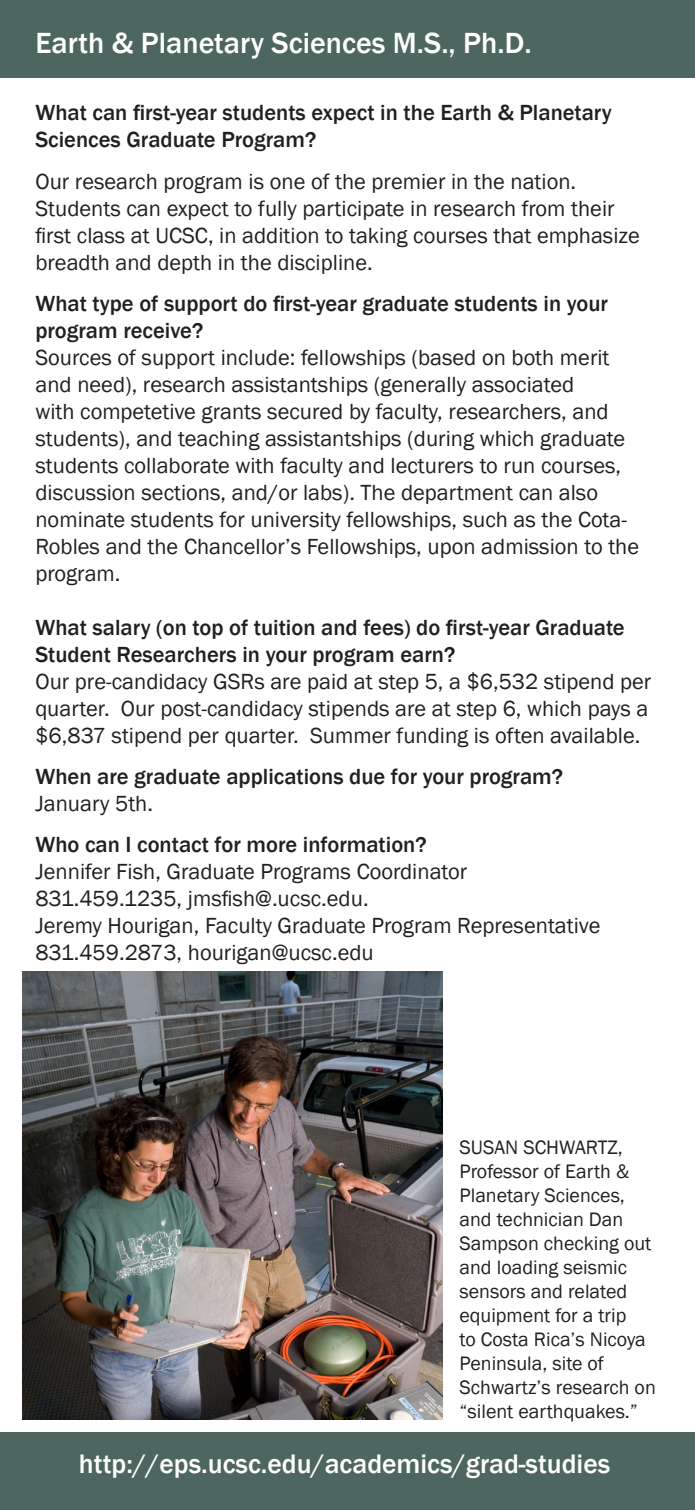
<style>
.page{position:relative;width:695px;height:1510px;background:#fff}
.page>*{position:absolute;margin:0;border:0;box-sizing:border-box;transform-origin:0 0}
.t1{font:500 30px "Franklin Gothic";color:#fff}
.t2{font:500 27.5px "Franklin Gothic";color:#fff}
.t3{font:22.5px/27px "Franklin Gothic";color:#231f20}
.t4{font:500 22.5px/27px "Franklin Gothic";color:#231f20}
.t5{font:20px/24px "Franklin Gothic";color:#231f20}
</style>
<div class="page">
<div style="left:0;top:0;width:694px;height:78px;background:#4d6660"></div>
<div style="left:0;top:1431px;width:694px;height:78px;background:#4d6660"></div>
<img style="left:22px;top:972px;width:420px;height:447px">
<p class="t1" style="left:35px;top:24px;width:497px">Earth &amp; Planetary Sciences M.S., Ph.D.</p>
<p class="t4" style="left:35px;top:100px;width:578px">What can first-year students expect in the Earth &amp; Planetary<br>Sciences Graduate Program?</p>
<p class="t3" style="left:35px;top:168px;width:605px">Our research program is one of the premier in the nation.<br>Students can expect to fully participate in research from their first class at UCSC, in addition to taking courses that emphasize breadth and depth in the discipline.</p>
<p class="t4" style="left:35px;top:290px;width:574px">What type of support do first-year graduate students in your program receive?</p>
<p class="t3" style="left:35px;top:344px;width:605px">Sources of support include: fellowships (based on both merit and need), research assistantships (generally associated<br>with competetive grants secured by faculty, researchers, and students), and teaching assistantships (during which graduate students collaborate with faculty and lecturers to run courses, discussion sections, and/or labs). The department can also nominate students for university fellowships, such as the Cota-Robles and the Chancellor’s Fellowships, upon admission to the program.</p>
<p class="t4" style="left:35px;top:614px;width:590px">What salary (on top of tuition and fees) do first-year Graduate<br>Student Researchers in your program earn?</p>
<p class="t3" style="left:35px;top:668px;width:617px">Our pre-candidacy GSRs are paid at step 5, a $6,532 stipend per quarter. Our post-candidacy stipends are at step 6, which pays a $6,837 stipend per quarter. Summer funding is often available.</p>
<p class="t4" style="left:35px;top:763px;width:529px">When are graduate applications due for your program?</p>
<p class="t3" style="left:35px;top:790px;width:119px">January 5th.</p>
<p class="t4" style="left:35px;top:831px;width:393px">Who can I contact for more information?</p>
<p class="t3" style="left:35px;top:858px;width:433px">Jennifer Fish, Graduate Programs Coordinator</p>
<p class="t3" style="left:35px;top:885px;width:334px">831.459.1235, jmsfish@.ucsc.edu.</p>
<p class="t3" style="left:35px;top:912px;width:566px">Jeremy Hourigan, Faculty Graduate Program Representative</p>
<p class="t3" style="left:35px;top:939px;width:340px">831.459.2873, hourigan@ucsc.edu</p>
<p class="t5" style="left:459px;top:1135px;width:198px">SUSAN SCHWARTZ,<br>Professor of Earth &amp;<br>Planetary Sciences, and technician Dan<br>Sampson checking out and loading seismic sensors and related equipment for a trip<br>to Costa Rica’s Nicoya<br>Peninsula, site of<br>Schwartz’s research on “silent earthquakes.”</p>
<p class="t2" style="left:79px;top:1446px;width:532px">http://eps.ucsc.edu/academics/grad-studies</p>
</div>
